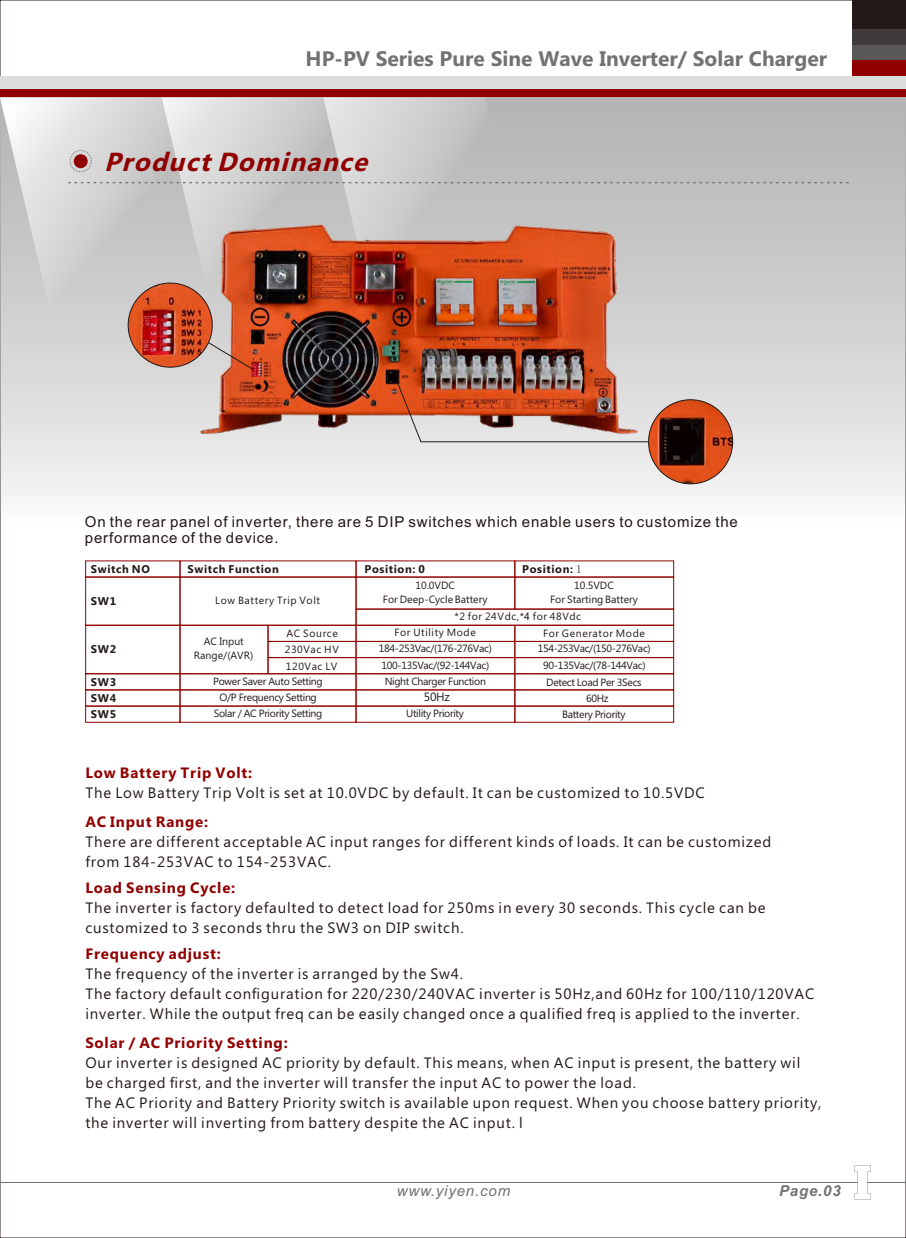
<style>
.page{position:relative;width:906px;height:1238px;background:#fff}
.page>*{position:absolute;margin:0;border:0;box-sizing:border-box;transform-origin:0 0}
.t1{font:italic 700 26.1px "Lao UI";color:#910000}
.t2{font:700 21px "Lao UI";color:#727272}
.t3{font:15px/20px "Lao UI";letter-spacing:.055em;color:#231916}
.t4{font:15px/16.8px "Arial";letter-spacing:.055em;color:#231916}
.t5{font:700 15px "Lao UI";letter-spacing:.055em;color:#910000}
.t6{font:italic 15px "Arial";letter-spacing:.055em;color:#717171}
.t7{font:italic 700 15px "Arial";letter-spacing:.055em;color:#717171}
.t8{font:12px "Lao UI";color:#231916}
.t9{font:700 11.25px "Lao UI";letter-spacing:.055em;color:#231916}
.t10{font:10.5px/16.2px "Lao UI";letter-spacing:-.03em;color:#231916;text-align:justify}
.t11{font:10.5px/14px "Lao UI";color:#231916;text-align:center}
.t12{font:10.5px/15.6px "Lao UI";letter-spacing:.055em;color:#231916}
.s1{font-family:"Sim Sun";font-weight:400}
.s2{font-family:"Arial"}
</style>
<div class="page">
<div style="left:0;top:97px;width:906px;height:495px;background:linear-gradient(to bottom,#afafb0,#fff)"></div>
<svg style="left:0;top:97px;width:162px;height:338px;background:#d6d5d6"></svg>
<svg style="left:162px;top:97px;width:161px;height:338px;background:#d1d1d2"></svg>
<svg style="left:323px;top:97px;width:241px;height:118px;background:#c6c6c7"></svg>
<div style="left:0;top:88px;width:906px;height:9px;background:#910000"></div>
<div style="left:852px;top:60px;width:54px;height:16px;background:#910000"></div>
<div style="left:852px;top:44px;width:54px;height:16px;background:#595857"></div>
<div style="left:852px;top:29px;width:54px;height:15px;background:#3f3b3a"></div>
<div style="left:0;top:76px;width:906px;height:12px;background:#dcdddd"></div>
<div style="left:852px;top:0;width:54px;height:29px;background:#231916"></div>
<img style="left:192px;top:215px;width:456px;height:227px">
<svg style="left:207px;top:341px;width:48px;height:30px"></svg>
<img style="left:396px;top:381px;width:253px;height:61px">
<div style="left:180px;top:576px;width:176px;height:49px;border:1px solid #910000"></div>
<div style="left:268px;top:624px;width:88px;height:18px;border:1px solid #910000"></div>
<div style="left:85px;top:576px;width:95px;height:49px;border:1px solid #910000"></div>
<div style="left:85px;top:624px;width:95px;height:50px;border:1px solid #910000"></div>
<div style="left:356px;top:576px;width:159px;height:33px;border:1px solid #910000"></div>
<svg style="left:68px;top:182px;width:783px;height:1px"></svg>
<div style="left:70px;top:150px;width:22px;height:22px;border:1px dashed #717171;border-radius:50%"></div>
<div style="left:72px;top:152px;width:18px;height:18px;border:1px dashed #c9c9ca;border-radius:50%"></div>
<div style="left:74px;top:154px;width:14px;height:14px;background:#910000;border-radius:50%"></div>
<img style="left:128px;top:283px;width:84px;height:84px">
<img style="left:648px;top:400px;width:84px;height:84px">
<div style="left:180px;top:624px;width:88px;height:50px;border:1px solid #910000"></div>
<div style="left:268px;top:641px;width:88px;height:17px;border:1px solid #910000"></div>
<div style="left:268px;top:657px;width:88px;height:17px;border:1px solid #910000"></div>
<div style="left:356px;top:608px;width:318px;height:17px;border:1px solid #910000"></div>
<div style="left:356px;top:624px;width:159px;height:18px;border:1px solid #910000"></div>
<div style="left:356px;top:641px;width:159px;height:17px;border:1px solid #910000"></div>
<div style="left:356px;top:657px;width:159px;height:17px;border:1px solid #910000"></div>
<div style="left:180px;top:673px;width:176px;height:17px;border:1px solid #910000"></div>
<div style="left:356px;top:673px;width:159px;height:17px;border:1px solid #910000"></div>
<div style="left:85px;top:673px;width:95px;height:17px;border:1px solid #910000"></div>
<div style="left:180px;top:689px;width:176px;height:17px;border:1px solid #910000"></div>
<div style="left:356px;top:689px;width:159px;height:17px;border:1px solid #910000"></div>
<div style="left:85px;top:689px;width:95px;height:17px;border:1px solid #910000"></div>
<div style="left:180px;top:705px;width:176px;height:17px;border:1px solid #910000"></div>
<div style="left:356px;top:705px;width:159px;height:17px;border:1px solid #910000"></div>
<div style="left:85px;top:705px;width:95px;height:17px;border:1px solid #910000"></div>
<div style="left:514px;top:576px;width:160px;height:33px;border:1px solid #910000"></div>
<div style="left:514px;top:624px;width:160px;height:18px;border:1px solid #910000"></div>
<div style="left:514px;top:641px;width:160px;height:17px;border:1px solid #910000"></div>
<div style="left:514px;top:657px;width:160px;height:17px;border:1px solid #910000"></div>
<div style="left:514px;top:673px;width:160px;height:17px;border:1px solid #910000"></div>
<div style="left:514px;top:689px;width:160px;height:17px;border:1px solid #910000"></div>
<div style="left:514px;top:705px;width:160px;height:17px;border:1px solid #910000"></div>
<hr style="left:0;top:1181px;width:906px;height:1px;background:#717171">
<svg style="left:854px;top:1165px;width:17px;height:34px"></svg>
<h2 class="t2" style="left:305px;top:51px;width:523px">HP-PV Series Pure Sine Wave Inverter/ Solar Charger</h2>
<h1 class="t1" style="left:104px;top:152px;width:271px">ProductDominance</h1>
<p class="t4" style="left:85px;top:514px;width:654px">On the rear panel of inverter, there are 5 DIP switches which enable users to customize the performance of the device.</p>
<p class="t9" style="left:188px;top:565px;width:93px">Switch Function</p>
<p class="t12" style="left:215px;top:593px;width:106px">Low Battery Trip Volt</p>
<p class="t11" style="left:194px;top:635px;width:61px">AC Input<br>Range/(AVR)</p>
<p class="t9" style="left:91px;top:565px;width:60px">Switch NO</p>
<p class="t9" style="left:91px;top:597px;width:27px">SW1</p>
<p class="t9" style="left:522px;top:565px;width:61px">Position: <span class="s1">1</span></p>
<p class="t11" style="left:550px;top:579px;width:89px">10.5VDC<br>For Starting Battery</p>
<p class="t12" style="left:394px;top:610px;width:188px;text-indent:60px">*2 for 24Vdc,*<span class="s2">4</span> for 48Vdc<br>For Utility Mode</p>
<p class="t9" style="left:364px;top:565px;width:62px">Position: 0</p>
<p class="t11" style="left:383px;top:579px;width:106px">10.0VDC<br>For Deep-Cycle Battery</p>
<p class="t12" style="left:543px;top:626px;width:103px">For Generator Mode</p>
<p class="t10" style="left:285px;top:626px;width:56px">AC Source 230Vac HV 120Vac LV</p>
<p class="t10" style="left:379px;top:641px;width:114px">184-253Vac/(176-276Vac)</p>
<p class="t10" style="left:538px;top:641px;width:114px">154-253Vac/(150-276Vac)</p>
<p class="t10" style="left:381px;top:657px;width:109px">100-135Vac/(92-144Vac)</p>
<p class="t10" style="left:543px;top:657px;width:104px">90-135Vac/(78-144Vac)</p>
<p class="t9" style="left:91px;top:645px;width:27px">SW2</p>
<p class="t9" style="left:91px;top:677px;width:27px">SW3</p>
<p class="t10" style="left:213px;top:674px;width:111px">Power Saver Auto Setting</p>
<p class="t10" style="left:385px;top:674px;width:103px">Night Charger Function</p>
<p class="t10" style="left:546px;top:674px;width:97px">Detect Load Per 3Secs</p>
<p class="t9" style="left:91px;top:693px;width:27px">SW4</p>
<p class="t10" style="left:220px;top:690px;width:99px">O/P Frequency Setting</p>
<p class="t8" style="left:424px;top:692px;width:27px">50Hz</p>
<p class="t10" style="left:586px;top:691px;width:24px">60Hz</p>
<p class="t9" style="left:91px;top:710px;width:27px">SW5</p>
<p class="t10" style="left:214px;top:706px;width:110px">Solar / AC Priority Setting</p>
<p class="t10" style="left:406px;top:706px;width:59px">Utility Priority</p>
<p class="t10" style="left:562px;top:707px;width:65px">Battery Priority</p>
<p class="t5" style="left:85px;top:766px;width:168px">Low Battery Trip Volt:</p>
<p class="t3" style="left:85px;top:783px;width:621px">The Low Battery Trip Volt is set at 10.0VDC by default. It can be customized to 10.5VDC</p>
<p class="t5" style="left:85px;top:815px;width:124px">AC Input Range:</p>
<p class="t3" style="left:85px;top:832px;width:687px">There are different acceptable AC input ranges for different kinds of loads. It can be customized from 184-253VAC to 154-253VAC.</p>
<p class="t5" style="left:85px;top:881px;width:151px">Load Sensing Cycle:</p>
<p class="t3" style="left:85px;top:898px;width:681px">The inverter is factory defaulted to detect load for 250ms in every 30 seconds. This cycle can be customized to 3 seconds thru the SW3 on DIP switch.</p>
<p class="t5" style="left:85px;top:947px;width:137px">Frequency adjust:</p>
<p class="t3" style="left:85px;top:964px;width:730px">The frequency of the inverter is arranged by the Sw4.<br>The factory default configuration for 220/230/240VAC inverter is 50Hz,and 60Hz for 100/110/120VAC inverter. While the output freq can be easily changed once a qualified freq is applied to the inverter.</p>
<p class="t5" style="left:85px;top:1037px;width:204px">Solar / AC Priority Setting:</p>
<p class="t3" style="left:85px;top:1054px;width:737px">Our inverter is designed AC priority by default. This means, when AC input is present, the battery wil be charged first, and the inverter will transfer the input AC to power the load.<br>The AC Priority and Battery Priority switch is available upon request. When you choose battery priority, the inverter will inverting from battery despite the AC input. l</p>
<p class="t6" style="left:397px;top:1185px;width:115px">www.yiyen.com</p>
<p class="t7" style="left:779px;top:1185px;width:63px">Page.03</p>
</div>
